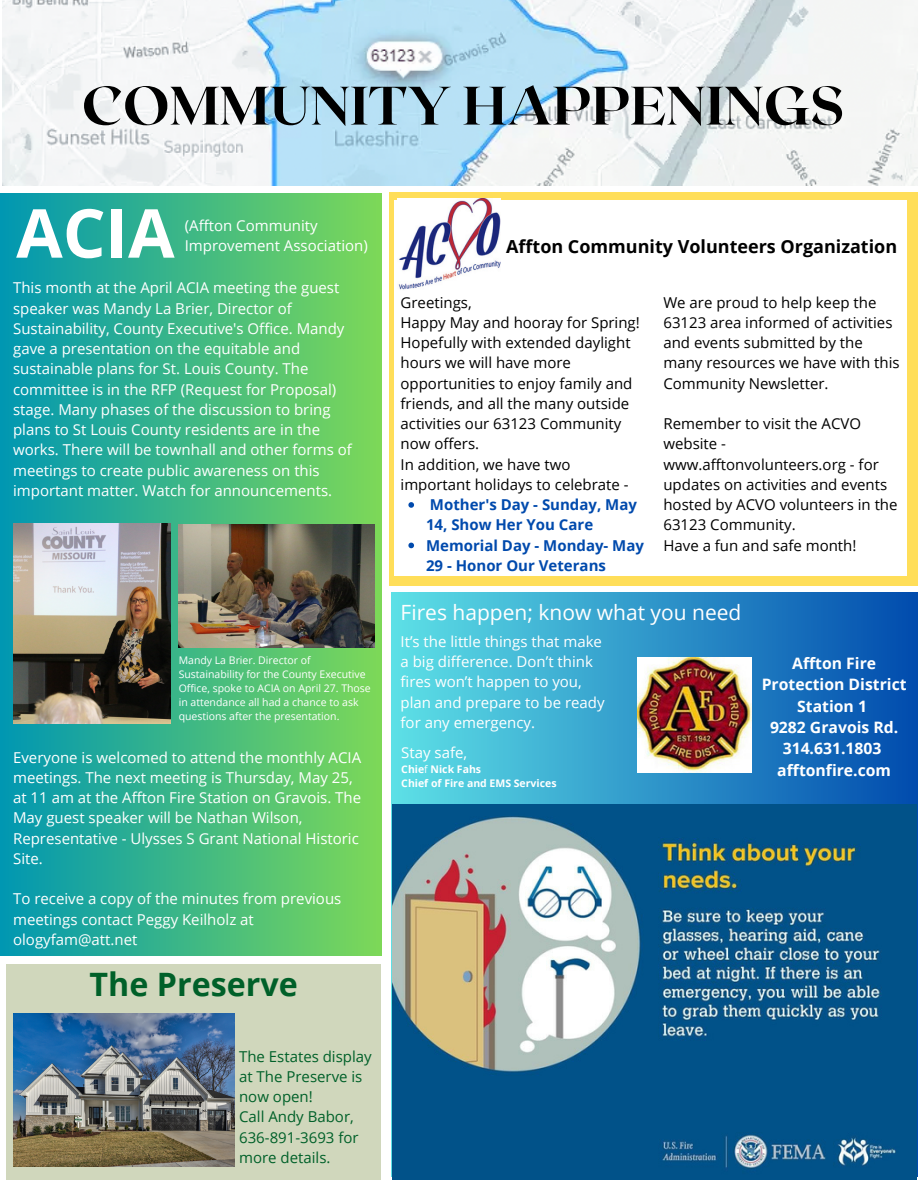
<style>
.page{position:relative;width:918px;height:1188px;background:#fff}
.page>*{position:absolute;margin:0;border:0;box-sizing:border-box;transform-origin:0 0}
.t1{font:700 67.5px "Open Sans";color:#fff}
.t2{font:800 54px "Roxborough CF";color:#000}
.t3{font:700 32.25px "Open Sans";color:#006029}
.t4{font:21px "Open Sans";color:#fff}
.t5{font:700 18px "Open Sans";color:#000}
.t6{font:700 15.75px/21.3px "Open Sans";color:#fff;text-align:center}
.t7{font:15px/20.2px "Open Sans";color:#fff}
.t8{font:15px/20.2px "Open Sans";color:#000}
.t9{font:15px/20.2px "Open Sans";color:#006029}
.t10{font:700 15px/20.2px "Open Sans";color:#004aad}
.t11{font:10.5px/14px "Open Sans";color:#fff}
.t12{font:700 10.5px/14px "Open Sans";color:#fff}
.s1{font-weight:400}
</style>
<div class="page">
<img style="left:2px;top:0;width:916px;height:186px">
<div style="left:391px;top:592px;width:527px;height:584px;background:linear-gradient(to right,#5ddfe5,#024cad)"></div>
<div style="left:0;top:194px;width:381px;height:761px;background:linear-gradient(to right,#0097b2,#7dd858)"></div>
<img style="left:638px;top:657px;width:113px;height:116px">
<div style="left:389px;top:192px;width:529px;height:394px;background:#ffde59"></div>
<div style="left:394px;top:200px;width:513px;height:376px;background:#fff"></div>
<img style="left:398px;top:199px;width:102px;height:91px">
<img style="left:13px;top:524px;width:158px;height:200px">
<img style="left:179px;top:525px;width:195px;height:122px">
<div style="left:7px;top:964px;width:374px;height:215px;background:#d0d7bc"></div>
<img style="left:13px;top:1013px;width:222px;height:153px">
<img style="left:393px;top:805px;width:524px;height:374px">
<svg style="left:408px;top:502px;width:6px;height:6px"></svg>
<svg style="left:408px;top:543px;width:6px;height:5px"></svg>
<h2 class="t2" style="left:82px;top:71px;width:764px">COMMUNITY HAPPENINGS</h2>
<h1 class="t1" style="left:16px;top:186px;width:160px">ACIA</h1>
<p class="t7" style="left:185px;top:215px;width:134px">(Affton Community</p>
<p class="t7" style="left:185px;top:235px;width:185px">Improvement Association)</p>
<p class="t7" style="left:13px;top:277px;width:340px">This month at the April ACIA meeting the guest speaker was Mandy La Brier, Director of Sustainability, County Executive's Office. Mandy gave a presentation on the equitable and sustainable plans for St. Louis County. The committee is in the RFP (Request for Proposal) stage. Many phases of the discussion to bring plans to St Louis County residents are in the works. There will be townhall and other forms of meetings to create public awareness on this important matter. Watch for announcements.</p>
<p class="t11" style="left:179px;top:653px;width:194px">Mandy La Brier. Director of Sustainability for the County Executive Office, spoke to ACIA on April 27. Those in attendance all had a chance to ask questions after the presentation.</p>
<p class="t7" style="left:13px;top:747px;width:350px">Everyone is welcomed to attend the monthly ACIA meetings. The next meeting is Thursday, May 25, at 11 am at the Affton Fire Station on Gravois. The May guest speaker will be Nathan Wilson, Representative - Ulysses S Grant National Historic Site.</p>
<p class="t7" style="left:13px;top:888px;width:330px">To receive a copy of the minutes from previous meetings contact Peggy Keilholz at ologyfam@att.net</p>
<h3 class="t3" style="left:90px;top:962px;width:210px">The Preserve</h3>
<p class="t9" style="left:239px;top:1046px;width:134px">The Estates display at The Preserve is now open!<br>Call Andy Babor,<br>636-891-3693 for more details.</p>
<p class="t5" style="left:506px;top:234px;width:393px">Affton Community Volunteers Organization</p>
<p class="t8" style="left:663px;top:292px;width:238px">We are proud to help keep the<br>63123 area informed of activities and events submitted by the many resources we have with this<br>Community Newsletter.</p>
<p class="t8" style="left:663px;top:413px;width:236px">Remember to visit the ACVO website - www.afftonvolunteers.org - for updates on activities and events hosted by ACVO volunteers in the<br>63123 Community.<br>Have a fun and safe month!</p>
<p class="t8" style="left:401px;top:292px;width:241px">Greetings,<br>Happy May and hooray for Spring!<br>Hopefully with extended daylight hours we will have more opportunities to enjoy family and friends, and all the many outside activities our 63123 Community now offers.<br>In addition, we have two important holidays to celebrate -</p>
<p class="t10" style="left:426px;top:494px;width:219px">Mother's Day - Sunday, May<br>14, Show Her You Care<br>Memorial Day - Monday- May<br>29 - Honor Our Veterans</p>
<h3 class="t4" style="left:401px;top:598px;width:342px">Fires happen; know what you need</h3>
<p class="t7" style="left:401px;top:631px;width:206px">It’s the little things that make a big difference. Don’t think fires won’t happen to you, plan and prepare to be ready for any emergency.</p>
<p class="t7" style="left:401px;top:742px;width:67px">Stay safe,</p>
<p class="t12" style="left:401px;top:762px;width:157px">Chie<span class="s1">f</span> Nick Fahs<br>Chief of Fire and EMS Services</p>
<p class="t6" style="left:762px;top:652px;width:146px">Affton Fire<br>Protection District<br>Station 1<br>9282 Gravois Rd.<br>314.631.1803 afftonfire.com</p>
</div>
